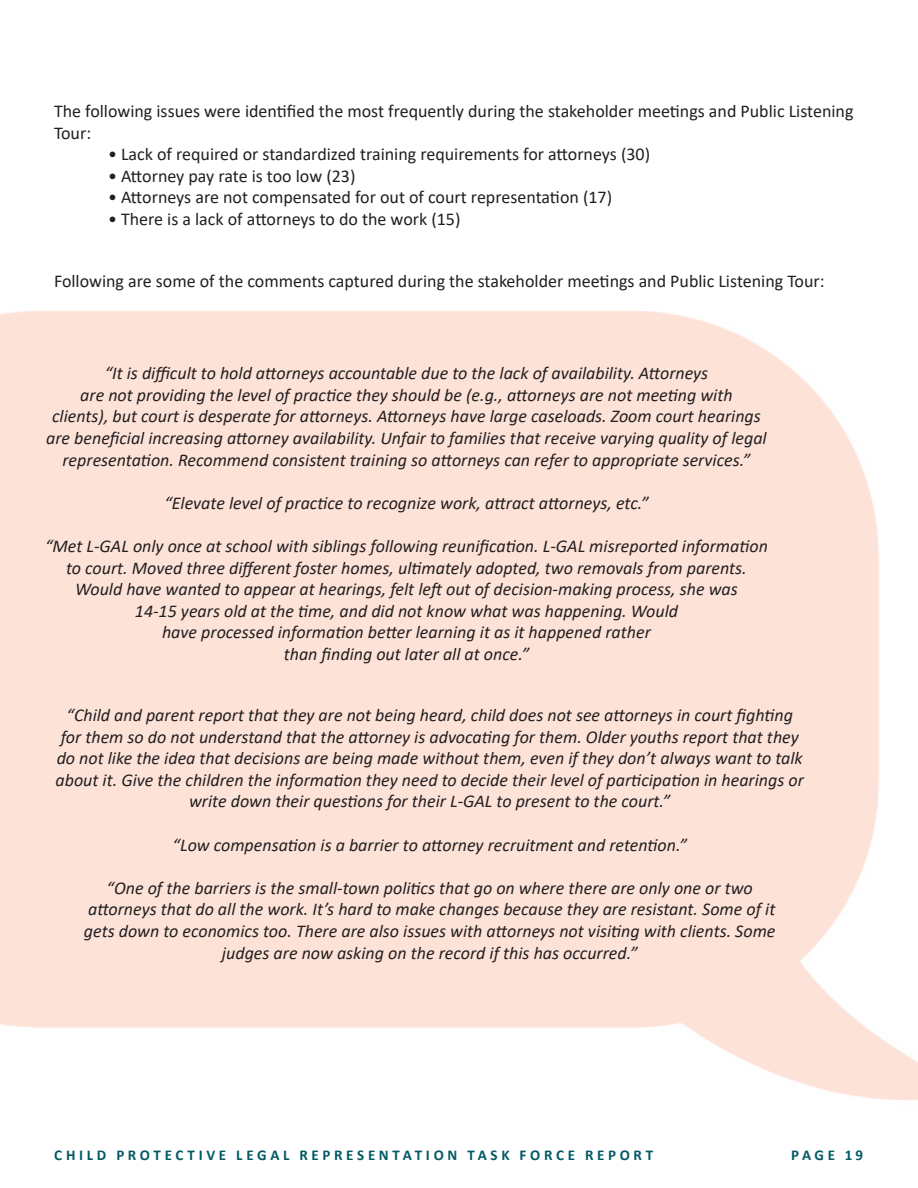
<style>
.page{position:relative;width:918px;height:1188px;background:#fff}
.page>*{position:absolute;margin:0;border:0;box-sizing:border-box;transform-origin:0 0}
.t1{font:italic 18px/21.6px "Calibri";color:#231f20;text-align:center}
.t2{font:18px/21.6px "Calibri";color:#231f20}
.footer_b{font:700 15px "Calibri";letter-spacing:.245em;color:#035a64}
</style>
<div class="page">
<p class="t2" style="left:54px;top:100px;width:801px">The following issues were identified the most frequently during the stakeholder meetings and Public Listening<br>Tour:</p>
<p class="t2" style="left:108px;top:143px;width:544px">• Lack of required or standardized training requirements for attorneys (30)</p>
<p class="t2" style="left:108px;top:165px;width:249px">• Attorney pay rate is too low (23)</p>
<p class="t2" style="left:108px;top:186px;width:506px">• Attorneys are not compensated for out of court representation (17)</p>
<p class="t2" style="left:108px;top:208px;width:354px">• There is a lack of attorneys to do the work (15)</p>
<p class="t2" style="left:54px;top:270px;width:772px">Following are some of the comments captured during the stakeholder meetings and Public Listening Tour:</p>
<p class="t1" style="left:105px;top:362px;width:605px">“It is difficult to hold attorneys accountable due to the lack of availability. Attorneys</p>
<p class="t1" style="left:80px;top:383px;width:654px">are not providing the level of practice they should be (e.g., attorneys are not meeting with</p>
<p class="t1" style="left:52px;top:405px;width:710px">clients), but court is desperate for attorneys. Attorneys have large caseloads. Zoom court hearings</p>
<p class="t1" style="left:46px;top:426px;width:722px">are beneficial increasing attorney availability. Unfair to families that receive varying quality of legal</p>
<p class="t1" style="left:62px;top:448px;width:690px">representation. Recommend consistent training so attorneys can refer to appropriate services.”</p>
<p class="t1" style="left:164px;top:491px;width:486px">“Elevate level of practice to recognize work, attract attorneys, etc.”</p>
<p class="t1" style="left:45px;top:534px;width:724px">“Met L-GAL only once at school with siblings following reunification. L-GAL misreported information</p>
<p class="t1" style="left:66px;top:556px;width:682px">to court. Moved three different foster homes, ultimately adopted, two removals from parents.</p>
<p class="t1" style="left:75px;top:578px;width:664px">Would have wanted to appear at hearings, felt left out of decision-making process, she was</p>
<p class="t1" style="left:135px;top:599px;width:545px">14-15 years old at the time, and did not know what was happening. Would</p>
<p class="t1" style="left:162px;top:621px;width:490px">have processed information better learning it as it happened rather</p>
<p class="t1" style="left:284px;top:642px;width:247px">than finding out later all at once.”</p>
<p class="t1" style="left:56px;top:703px;width:750px">“Child and parent report that they are not being heard, child does not see attorneys in court fighting for them so do not understand that the attorney is advocating for them. Older youths report that they do not like the idea that decisions are being made without them, even if they don’t always want to talk about it. Give the children the information they need to decide their level of participation in hearings or write down their questions for their L-GAL to present to the court.”</p>
<p class="t1" style="left:173px;top:833px;width:516px">“Low compensation is a barrier to attorney recruitment and retention.”</p>
<p class="t1" style="left:107px;top:876px;width:648px">“One of the barriers is the small-town politics that go on where there are only one or two</p>
<p class="t1" style="left:88px;top:898px;width:689px">attorneys that do all the work. It’s hard to make changes because they are resistant. Some of it</p>
<p class="t1" style="left:84px;top:919px;width:693px">gets down to economics too. There are also issues with attorneys not visiting with clients. Some</p>
<p class="t1" style="left:222px;top:941px;width:417px">judges are now asking on the record if this has occurred.”</p>
<p class="footer_b" style="left:54px;top:1144px;width:600px">CHILD PROTECTIVE LEGAL REPRESENTATION TASK FORCE REPORT</p>
<p class="footer_b" style="left:791px;top:1144px;width:74px">PAGE 19</p>
</div>
